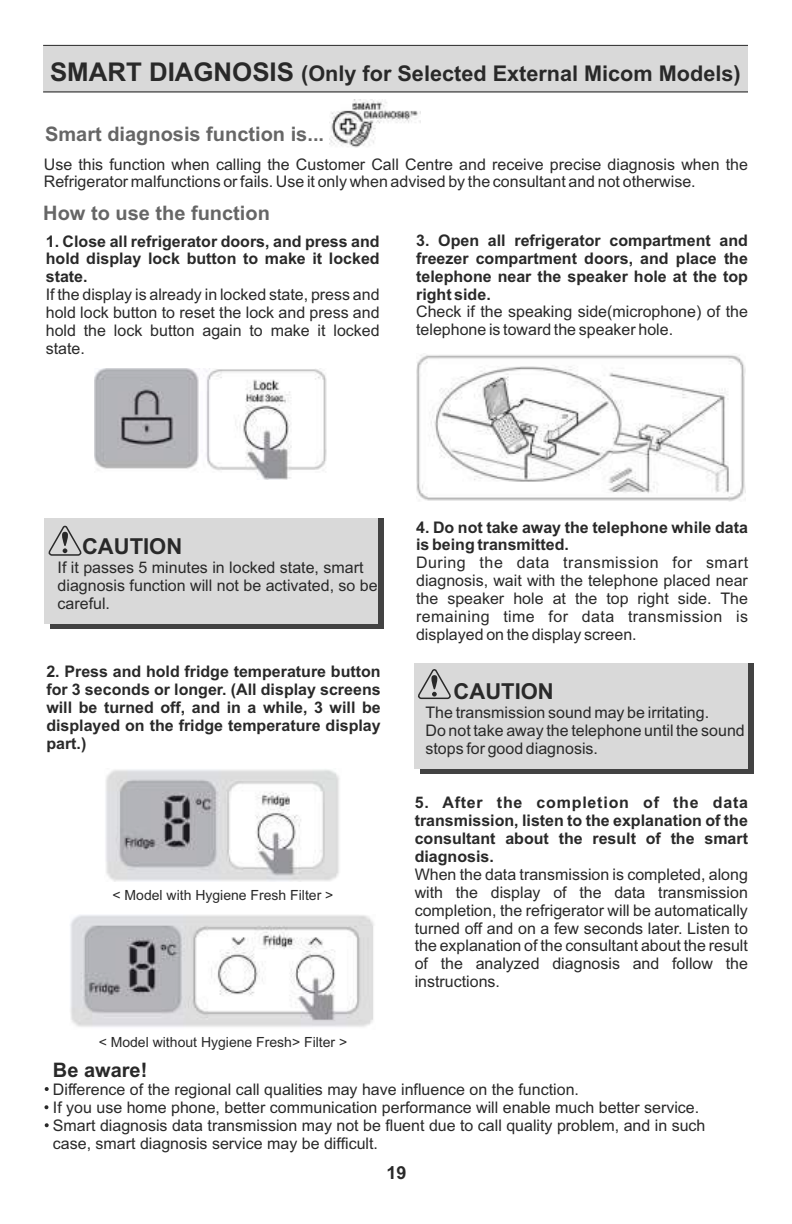
<style>
.page{position:relative;width:792px;height:1224px;background:#fff}
.page>*{position:absolute;margin:0;border:0;box-sizing:border-box;transform-origin:0 0}
.t1{font:700 22px "Arial";color:#292929}
.t2{font:700 21.6px "Arial";color:#292929}
.t3{font:700 20px "Arial";color:#666}
.t4{font:700 20px "Arial";color:#292929}
.t5{font:700 18px "Arial";color:#292929}
.t6{font:16px/17.8px "Arial";color:#292929}
.t7{font:700 16px/17.8px "Arial";color:#292929;text-align:justify}
.t8{font:14px "Arial";color:#292929}
.s1{font-size:25.8px}
</style>
<div class="page">
<div style="left:43px;top:45px;width:705px;height:47px;background:#d9d9d9"></div>
<img style="left:329px;top:100px;width:92px;height:48px">
<img style="left:95px;top:369px;width:232px;height:111px">
<img style="left:105px;top:769px;width:235px;height:113px">
<img style="left:70px;top:915px;width:304px;height:112px">
<img style="left:416px;top:353px;width:329px;height:148px">
<div style="left:50px;top:518px;width:334px;height:111px;background:#424242"></div>
<div style="left:45px;top:518px;width:333px;height:106px;background:#d9d9d9"></div>
<svg style="left:48px;top:526px;width:34px;height:30px"></svg>
<div style="left:420px;top:663px;width:334px;height:111px;background:linear-gradient(to right,#424242,#424242)"></div>
<div style="left:415px;top:663px;width:333px;height:105px;background:#d9d9d9"></div>
<svg style="left:418px;top:669px;width:33px;height:31px"></svg>
<svg style="left:45px;top:1087px;width:4px;height:4px"></svg>
<svg style="left:44px;top:1105px;width:4px;height:4px"></svg>
<svg style="left:45px;top:1123px;width:4px;height:4px"></svg>
<hr style="left:43px;top:45px;width:705px;height:1px;background:#292929">
<hr style="left:43px;top:91px;width:705px;height:1px;background:#292929">
<h2 class="t2" style="left:50px;top:65px;width:692px"><span class="s1">SMART DIAGNOSIS</span> (Only for Selected External Micom Models)</h2>
<p class="t3" style="left:45px;top:127px;width:280px">Smart diagnosis function is...</p>
<p class="t6" style="left:44px;top:157px;width:706px">Use this function when calling the Customer Call Centre and receive precise diagnosis when the<br>Refrigerator malfunctions or fails. Use it only when advised by the consultant and not otherwise.</p>
<p class="t3" style="left:43px;top:205px;width:228px">How to use the function</p>
<p class="t7" style="left:46px;top:234px;width:335px">1. Close all refrigerator doors, and press and hold display lock button to make it locked state.</p>
<p class="t6" style="left:46px;top:287px;width:335px;text-align:justify">If the display is already in locked state, press and hold lock button to reset the lock and press and hold the lock button again to make it locked state.</p>
<p class="t7" style="left:416px;top:233px;width:333px">3. Open all refrigerator compartment and freezer compartment doors, and place the telephone near the speaker hole at the top right side.</p>
<p class="t6" style="left:416px;top:304px;width:333px">Check if the speaking side(microphone) of the telephone is toward the speaker hole.</p>
<h1 class="t1" style="left:82px;top:538px;width:102px">CAUTION</h1>
<p class="t6" style="left:58px;top:560px;width:322px">If it passes 5 minutes in locked state, smart diagnosis function will not be activated, so be careful.</p>
<p class="t7" style="left:46px;top:664px;width:336px">2. Press and hold fridge temperature button for 3 seconds or longer. (All display screens will be turned off, and in a while, 3 will be displayed on the fridge temperature display part.)</p>
<p class="t8" style="left:113px;top:890px;width:222px">&lt; Model with Hygiene Fresh Filter &gt;</p>
<p class="t8" style="left:99px;top:1036px;width:250px">&lt; Model without Hygiene Fresh&gt; Filter &gt;</p>
<p class="t7" style="left:416px;top:519px;width:333px">4. Do not take away the telephone while data is being transmitted.</p>
<p class="t6" style="left:416px;top:555px;width:334px;text-align:justify">During the data transmission for smart diagnosis, wait with the telephone placed near the speaker hole at the top right side. The remaining time for data transmission is displayed on the display screen.</p>
<h1 class="t1" style="left:454px;top:683px;width:102px">CAUTION</h1>
<p class="t6" style="left:425px;top:705px;width:321px">The transmission sound may be irritating.<br>Do not take away the telephone until the sound stops for good diagnosis.</p>
<p class="t7" style="left:415px;top:795px;width:335px">5. After the completion of the data transmission, listen to the explanation of the consultant about the result of the smart diagnosis.</p>
<p class="t6" style="left:415px;top:867px;width:335px;text-align:justify">When the data transmission is completed, along with the display of the data transmission completion, the refrigerator will be automatically turned off and on a few seconds later. Listen to the explanation of the consultant about the result of the analyzed diagnosis and follow the instructions.</p>
<p class="t4" style="left:53px;top:1062px;width:96px">Be aware!</p>
<p class="t6" style="left:53px;top:1082px;width:654px">Difference of the regional call qualities may have influence on the function.<br>If you use home phone, better communication performance will enable much better service.<br>Smart diagnosis data transmission may not be fluent due to call quality problem, and in such case, smart diagnosis service may be difficult.</p>
<p class="t5" style="left:386px;top:1166px;width:22px">19</p>
</div>
